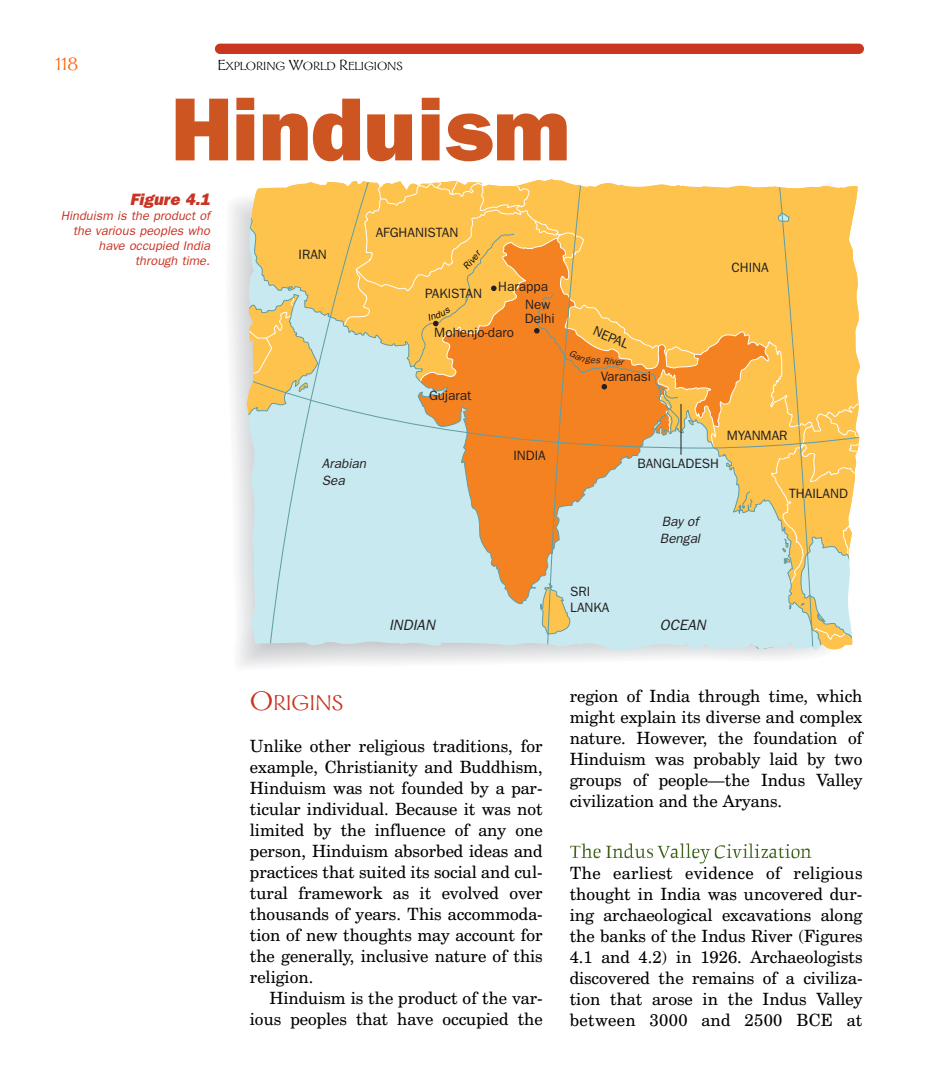
<style>
.page{position:relative;width:945px;height:1080px;background:#fff}
.page>*{position:absolute;margin:0;border:0;box-sizing:border-box;transform-origin:0 0}
.t1{font:800 90px "Franklin Gothic";color:#cd5522}
.t2{font:24px "Galahad Os F";color:#c93323}
.t3{font:21px "Galahad";color:#ff6609}
.t4{font:600 19.8px "Franklin Gothic";color:#231f20}
.t5{font:600 16.95px/17.4px "Franklin Gothic";color:#231f20}
.t6{font:16.8px/21px "Century Schoolbook";color:#000;text-align:justify}
.t7{font:italic 800 16.5px "Franklin Gothic";color:#c93323}
.t8{font:italic 15px "Franklin Gothic";color:#231f20}
.t9{font:13.5px/16.5px "Franklin Gothic";color:#231f20}
.t10{font:italic 13.5px/16.5px "Franklin Gothic";color:#231f20}
.t11{font:13.2px "Galahad";color:#000}
.t12{font:italic 12.75px/15px "Franklin Gothic";color:#c93323;text-align:right}
.s1{font-size:16.5px}
.s2{font-size:30px}
.s3{font-family:"Franklin Gothic";font-weight:600;font-size:16.95px;color:#231f20}
</style>
<div class="page">
<div style="left:215px;top:44px;width:649px;height:10px;background:#ca361f;border-radius:5px"></div>
<svg style="left:247px;top:179px;width:613px;height:465px;background:#e5c88d"></svg>
<svg style="left:570px;top:843px;width:242px;height:21px"></svg>
<p class="t3" style="left:56px;top:56px;width:24px">118</p>
<p class="t11" style="left:218px;top:61px;width:187px"><span class="s1">E</span>XPLORING <span class="s1">W</span>ORLD <span class="s1">R</span>ELIGIONS</p>
<h1 class="t1" style="left:171px;top:77px;width:401px">Hinduism</h1>
<p class="t7" style="left:130px;top:190px;width:82px">Figure 4.1</p>
<p class="t12" style="left:61px;top:208px;width:151px">Hinduism is the product of the various peoples who have occupied India through time.</p>
<p class="t9" style="left:376px;top:224px;width:84px">AFGHANISTAN</p>
<p class="t9" style="left:299px;top:246px;width:30px">IRAN</p>
<p class="t9" style="left:425px;top:285px;width:58px">PAKISTAN</p>
<p class="t9" style="left:498px;top:278px;width:51px">Harappa</p>
<p class="t9" style="left:525px;top:298px;width:31px;line-height:13.5px">New<br>Delhi</p>
<p class="t9" style="left:434px;top:324px;width:81px">Mohenjo-daro</p>
<p class="t10" style="left:322px;top:455px;width:46px">Arabian<br>Sea</p>
<p class="t9" style="left:429px;top:387px;width:44px">Gujarat</p>
<p class="t9" style="left:513px;top:447px;width:34px">INDIA</p>
<p class="t9" style="left:731px;top:259px;width:39px">CHINA</p>
<p class="t9" style="left:597px;top:322px;width:39px;rotate:23deg">NEPAL</p>
<p class="t9" style="left:601px;top:368px;width:52px">Varanasi</p>
<p class="t9" style="left:637px;top:455px;width:83px">BANGLADESH</p>
<p class="t10" style="left:660px;top:513px;width:42px">Bay of<br>Bengal</p>
<p class="t9" style="left:727px;top:427px;width:62px">MYANMAR</p>
<p class="t9" style="left:789px;top:485px;width:60px">THAILAND</p>
<p class="t9" style="left:570px;top:583px;width:41px">SRI<br>LANKA</p>
<p class="t8" style="left:389px;top:616px;width:47px">INDIAN</p>
<p class="t8" style="left:660px;top:616px;width:47px">OCEAN</p>
<p class="t6" style="left:570px;top:685px;width:294px">region of India through time, which might explain its diverse and complex nature. However, the foundation of Hinduism was probably laid by two groups of people—the Indus Valley civilization and the Aryans.</p>
<h2 class="t2" style="left:250px;top:694px;width:95px"><span class="s2">O</span>RIGINS</h2>
<p class="t6" style="left:250px;top:736px;width:294px">Unlike other religious traditions, for</p>
<p class="t6" style="left:250px;top:757px;width:294px">example, Christianity and Buddhism,</p>
<p class="t6" style="left:250px;top:778px;width:294px">Hinduism was not founded by a par-</p>
<p class="t6" style="left:250px;top:799px;width:294px">ticular individual. Because it was not</p>
<p class="t6" style="left:250px;top:820px;width:294px">limited by the influence of any one</p>
<p class="t6" style="left:250px;top:841px;width:294px">person, Hinduism absorbed ideas and</p>
<p class="t6" style="left:250px;top:862px;width:294px">practices that suited its social and cul-</p>
<p class="t6" style="left:250px;top:883px;width:294px">tural framework as it evolved over</p>
<p class="t6" style="left:250px;top:904px;width:294px">thousands of years. This accommoda-</p>
<p class="t6" style="left:234px;top:925px;width:310px"><span class="s3">0</span> tion of new thoughts may account for</p>
<p class="t6" style="left:250px;top:946px;width:294px">the generally, inclusive nature of this</p>
<p class="t6" style="left:250px;top:967px;width:77px">religion.<span class="s3">0</span></p>
<p class="t6" style="left:269px;top:988px;width:275px">Hinduism is the product of the var-</p>
<p class="t6" style="left:250px;top:1009px;width:294px">ious peoples that have occupied the</p>
<p class="t4" style="left:247px;top:838px;width:25px">60</p>
<p class="t4" style="left:531px;top:838px;width:25px">80</p>
<p class="t6" style="left:570px;top:862px;width:294px">The earliest evidence of religious thought in India was uncovered dur&shy;ing archaeological excavations along the banks of the Indus River (Figures 4.1 and 4.2) in 1926. Archaeologists discovered the remains of a civiliza&shy;tion that arose in the Indus Valley between 3000 and 2500 BCE at</p>
<p class="t5" style="left:234px;top:910px;width:32px">200</p>
<p class="t5" style="left:420px;top:910px;width:32px">300<br>0</p>
<p class="t5" style="left:610px;top:910px;width:43px">4000<br>Miles</p>
<p class="t5" style="left:546px;top:951px;width:83px">6000<br>Kilometres</p>
<p class="t5" style="left:315px;top:951px;width:32px">400</p>
<p class="t5" style="left:431px;top:951px;width:32px">500</p>
</div>
